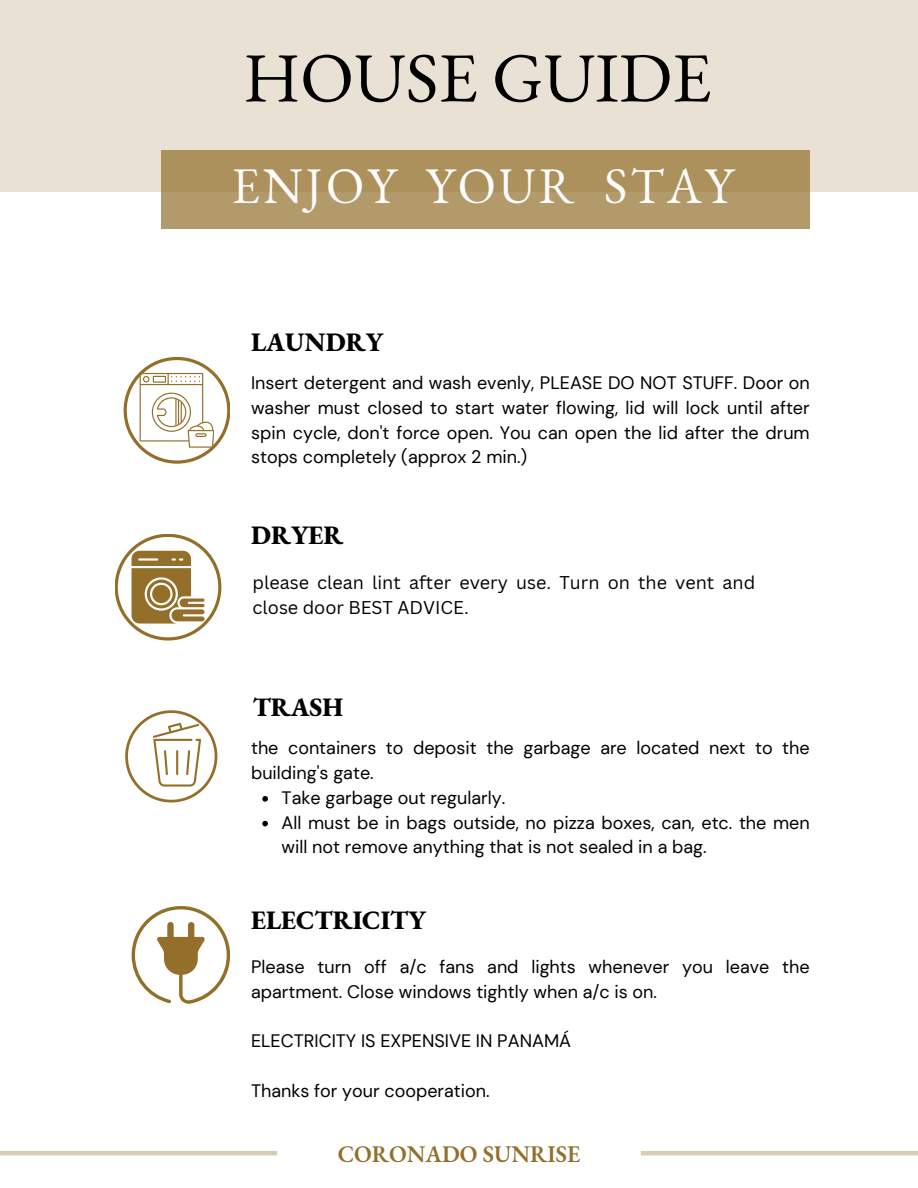
<style>
.page{position:relative;width:918px;height:1188px;background:#fff}
.page>*{position:absolute;margin:0;border:0;box-sizing:border-box;transform-origin:0 0}
.t1{font:70.2px "EB Garamond";color:#000}
.t2{font:49.95px "EB Garamond";letter-spacing:.065em;color:#fcfcfc}
.t3{font:800 25.95px "EB Garamond";color:#000}
.t4{font:600 23.25px "EB Garamond";color:#936f2a}
.t5{font:18px/24.8px "DM Sans";color:#000}
.t6{font:18px/24.8px "Canva Sans";color:#000}
</style>
<div class="page">
<div style="left:0;top:0;width:918px;height:192px;background:#e9e2d4"></div>
<div style="left:161px;top:150px;width:649px;height:79px;background:linear-gradient(to right,#af9563,#af9563)"></div>
<hr style="left:0;top:1151px;width:277px;height:4px;background:#d9ccb4">
<hr style="left:641px;top:1151px;width:277px;height:4px;background:#d9ccb4">
<svg style="left:124px;top:357px;width:106px;height:107px"></svg>
<svg style="left:115px;top:534px;width:106px;height:107px"></svg>
<svg style="left:125px;top:710px;width:92px;height:93px"></svg>
<svg style="left:262px;top:796px;width:6px;height:6px"></svg>
<svg style="left:262px;top:821px;width:6px;height:5px"></svg>
<svg style="left:132px;top:906px;width:98px;height:98px"></svg>
<h1 class="t1" style="left:243px;top:31px;width:470px">HOUSE GUIDE</h1>
<h2 class="t2" style="left:232px;top:153px;width:503px">ENJOY YOUR STAY</h2>
<h3 class="t3" style="left:251px;top:324px;width:134px">LAUNDRY</h3>
<p class="t5" style="left:251px;top:371px;width:560px;text-align:justify">Insert detergent and wash evenly, PLEASE DO NOT STUFF. Door on washer must closed to start water flowing, lid will lock until after spin cycle, don't force open. You can open the lid after the drum stops completely (approx 2 min.)</p>
<p class="t3" style="left:251px;top:518px;width:94px">DRYER</p>
<h3 class="t6" style="left:253px;top:570px;width:504px">please clean lint after every use. Turn on the vent and close door BEST ADVICE.</h3>
<p class="t3" style="left:253px;top:690px;width:92px">TRASH</p>
<p class="t5" style="left:251px;top:736px;width:560px">the containers to deposit the garbage are located next to the building's gate.</p>
<h3 class="t5" style="left:282px;top:785px;width:225px">Take garbage out regularly.</h3>
<p class="t5" style="left:282px;top:810px;width:530px">All must be in bags outside, no pizza boxes, can, etc. the men will not remove anything that is not sealed in a bag.</p>
<h3 class="t3" style="left:251px;top:903px;width:176px">ELECTRICITY</h3>
<p class="t5" style="left:251px;top:955px;width:560px">Please turn off a/c fans and lights whenever you leave the apartment. Close windows tightly when a/c is on.</p>
<p class="t5" style="left:251px;top:1029px;width:322px">ELECTRICITY IS EXPENSIVE IN PANAMÁ</p>
<p class="t5" style="left:251px;top:1078px;width:240px">Thanks for your cooperation.</p>
<p class="t4" style="left:338px;top:1139px;width:244px">CORONADO SUNRISE</p>
</div>
